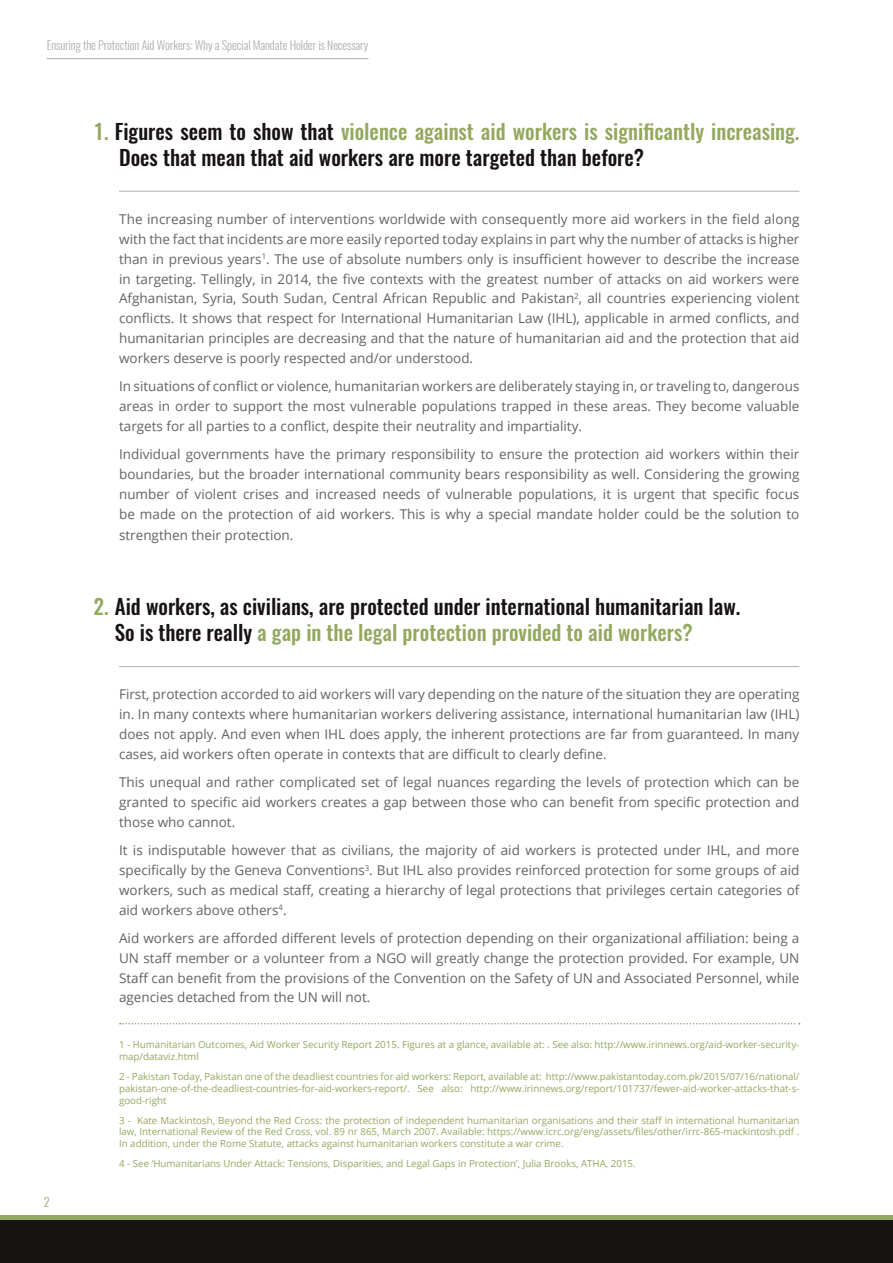
<style>
.page{position:relative;width:893px;height:1263px;background:#fff}
.page>*{position:absolute;margin:0;border:0;box-sizing:border-box;transform-origin:0 0}
.t1{font:500 21px/25.8px "Oswald";color:#171312}
.t2{font:500 21px "Oswald";color:#94a85f}
.t3{font:13.5px/19.8px "Open Sans";color:#636366;text-align:justify}
.t4{font:300 12px "Oswald";letter-spacing:-.01em;color:#adaeb2}
.t5{font:300 12px "Oswald";color:#94a85f}
.Style_de_paragraphe{font:9.75px/11.7px "Open Sans";color:#94a85f;text-align:justify}
.s1{color:#94a85f}
.s2{color:#171312}
</style>
<div class="page">
<div style="left:0;top:1215px;width:893px;height:48px;background:#94a85f"></div>
<div style="left:0;top:1220px;width:893px;height:43px;background:#171312"></div>
<hr style="left:47px;top:58px;width:321px;height:1px;background:#adaeb2">
<hr style="left:119px;top:191px;width:680px;height:1px;background:#adaeb2">
<hr style="left:119px;top:666px;width:680px;height:1px;background:#adaeb2">
<svg style="left:120px;top:1023px;width:680px;height:1px"></svg>
<p class="t4" style="left:47px;top:37px;width:323px">Ensuring the Protection Aid Workers: Why a Special Mandate Holder is Necessary</p>
<p class="t1" style="left:119px;top:119px;width:682px;text-indent:-26px"><span class="s1">1.</span> Figures seem to show that <span class="s1">violence against aid workers is significantly increasing.<br></span>Does that mean that aid workers are more targeted than before?</p>
<p class="t3" style="left:119px;top:209px;width:682px">The increasing number of interventions worldwide with consequently more aid workers in the field along with the fact that incidents are more easily reported today explains in part why the number of attacks is higher than in previous years<sup>1</sup>. The use of absolute numbers only is insufficient however to describe the increase in targeting. Tellingly, in 2014, the five contexts with the greatest number of attacks on aid workers were Afghanistan, Syria, South Sudan, Central African Republic and Pakistan<sup>2</sup>, all countries experiencing violent conflicts. It shows that respect for International Humanitarian Law (IHL), applicable in armed conflicts, and humanitarian principles are decreasing and that the nature of humanitarian aid and the protection that aid workers deserve is poorly respected and/or understood.</p>
<p class="t3" style="left:119px;top:376px;width:682px">In situations of conflict or violence, humanitarian workers are deliberately staying in, or traveling to, dangerous areas in order to support the most vulnerable populations trapped in these areas. They become valuable targets for all parties to a conflict, despite their neutrality and impartiality.</p>
<p class="t3" style="left:119px;top:444px;width:682px">Individual governments have the primary responsibility to ensure the protection aid workers within their boundaries, but the broader international community bears responsibility as well. Considering the growing number of violent crises and increased needs of vulnerable populations, it is urgent that specific focus be made on the protection of aid workers. This is why a special mandate holder could be the solution to</p>
<p class="t3" style="left:119px;top:525px;width:176px">strengthen their protection.</p>
<p class="t1" style="left:94px;top:594px;width:648px"><span class="s1">2.</span> Aid workers, as civilians, are protected under international humanitarian law.</p>
<p class="t2" style="left:115px;top:618px;width:579px"><span class="s2">So is there really</span> a gap in the legal protection provided to aid workers?</p>
<p class="t5" style="left:44px;top:1194px;width:7px">2</p>
<p class="t3" style="left:119px;top:684px;width:682px">First, protection accorded to aid workers will vary depending on the nature of the situation they are operating in. In many contexts where humanitarian workers delivering assistance, international humanitarian law (IHL) does not apply. And even when IHL does apply, the inherent protections are far from guaranteed. In many cases, aid workers often operate in contexts that are difficult to clearly define.</p>
<p class="t3" style="left:119px;top:772px;width:682px">This unequal and rather complicated set of legal nuances regarding the levels of protection which can be granted to specific aid workers creates a gap between those who can benefit from specific protection and those who cannot.</p>
<p class="t3" style="left:119px;top:840px;width:682px">It is indisputable however that as civilians, the majority of aid workers is protected under IHL, and more specifically by the Geneva Conventions<sup>3</sup>. But IHL also provides reinforced protection for some groups of aid workers, such as medical staff, creating a hierarchy of legal protections that privileges certain categories of aid workers above others<sup>4</sup>.</p>
<p class="t3" style="left:119px;top:928px;width:682px">Aid workers are afforded different levels of protection depending on their organizational affiliation: being a UN staff member or a volunteer from a NGO will greatly change the protection provided. For example, UN Staff can benefit from the provisions of the Convention on the Safety of UN and Associated Personnel, while agencies detached from the UN will not.</p>
<p class="Style_de_paragraphe" style="left:119px;top:1038px;width:682px">1 - Humanitarian Outcomes, Aid Worker Security Report 2015. Figures at a glance, available at: . See also: http://www.irinnews.org/aid-worker-security&shy;map/dataviz.html</p>
<p class="Style_de_paragraphe" style="left:119px;top:1070px;width:682px">2 - Pakistan Today, Pakistan one of the deadliest countries for aid workers: Report, available at: http://www.pakistantoday.com.pk/2015/07/16/national/ pakistan-one-of-the-deadliest-countries-for-aid-workers-report/. See also: http://www.irinnews.org/report/101737/fewer-aid-worker-attacks-that-s&shy;good-right</p>
<p class="Style_de_paragraphe" style="left:119px;top:1114px;width:682px">3 - Kate Mackintosh, Beyond the Red Cross: the protection of independent humanitarian organisations and their staff in international humanitarian law, International Review of the Red Cross, vol. 89 nr 865, March 2007. Available: https://www.icrc.org/eng/assets/files/other/irrc-865-mackintosh.pdf .<br>In addition, under the Rome Statute, attacks against humanitarian workers constitute a war crime.</p>
<p class="Style_de_paragraphe" style="left:119px;top:1158px;width:518px">4 - See ‘Humanitarians Under Attack: Tensions, Disparities, and Legal Gaps in Protection’, Julia Brooks, ATHA, 2015.</p>
</div>
